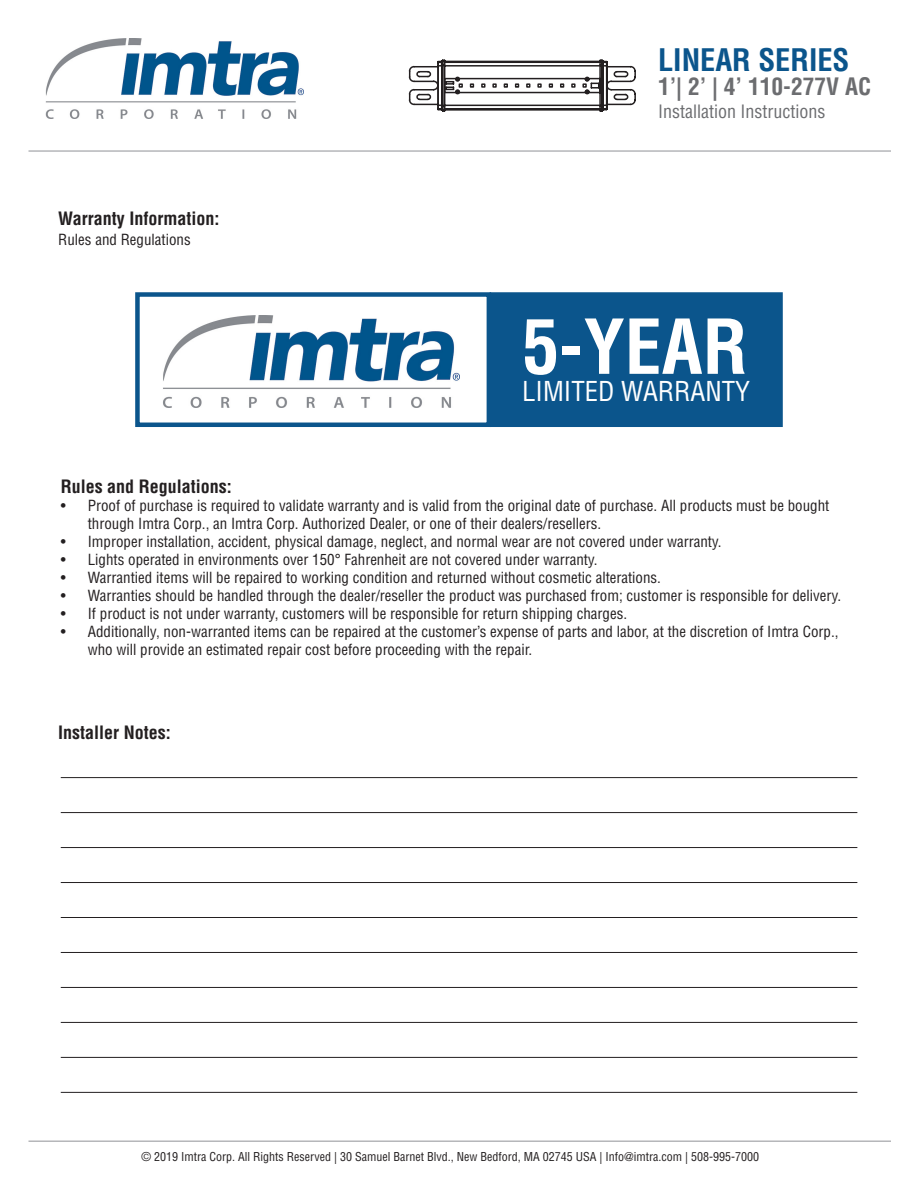
<style>
.page{position:relative;width:918px;height:1188px;background:#fff}
.page>*{position:absolute;margin:0;border:0;box-sizing:border-box;transform-origin:0 0}
.t1{font:700 condensed 73.8px "Helvetica";color:#fff}
.t2{font:700 condensed 30.3px "Helvetica";color:#0b558c}
.t3{font:condensed 26.7px "Helvetica";color:#fff}
.t4{font:700 condensed 23.4px "Helvetica";color:#6c6d70}
.t5{font:700 condensed 18px "Helvetica";color:#231f20}
.t6{font:condensed 18px "Helvetica";color:#6c6d70}
.t7{font:condensed 15px/18px "Helvetica";color:#231f20}
.t8{font:condensed 12px "Helvetica";color:#231f20}
</style>
<div class="page">
<img style="left:45px;top:38px;width:258px;height:80px">
<hr style="left:28px;top:150px;width:863px;height:2px;background:#b5b6b9">
<hr style="left:28px;top:1140px;width:863px;height:2px;background:#b5b6b9">
<svg style="left:408px;top:59px;width:228px;height:53px"></svg>
<div style="left:490px;top:292px;width:293px;height:135px;background:#0b558c;border:4px solid #0b558c"></div>
<div style="left:135px;top:292px;width:356px;height:135px;border:4px solid #0b558c"></div>
<img style="left:163px;top:315px;width:296px;height:92px">
<hr style="left:61px;top:777px;width:796px;height:1px;background:#231f20">
<hr style="left:61px;top:812px;width:796px;height:1px;background:#231f20">
<hr style="left:61px;top:847px;width:796px;height:1px;background:#231f20">
<hr style="left:61px;top:882px;width:796px;height:1px;background:#231f20">
<hr style="left:61px;top:917px;width:796px;height:1px;background:#231f20">
<hr style="left:61px;top:952px;width:796px;height:1px;background:#231f20">
<hr style="left:61px;top:987px;width:796px;height:1px;background:#231f20">
<hr style="left:61px;top:1022px;width:796px;height:1px;background:#231f20">
<hr style="left:61px;top:1057px;width:796px;height:1px;background:#231f20">
<hr style="left:61px;top:1092px;width:796px;height:1px;background:#231f20">
<p class="t5" style="left:58px;top:207px;width:163px">Warranty Information:</p>
<p class="t7" style="left:58px;top:230px;width:134px">Rules and Regulations</p>
<h2 class="t2" style="left:658px;top:41px;width:193px">LINEAR SERIES</h2>
<h3 class="t4" style="left:658px;top:72px;width:215px">1’| 2’ | 4’ 110-277V AC</h3>
<p class="t6" style="left:658px;top:100px;width:169px">Installation Instructions</p>
<h1 class="t1" style="left:522px;top:301px;width:227px">5-YEAR</h1>
<h3 class="t3" style="left:522px;top:374px;width:229px">LIMITED WARRANTY</h3>
<p class="t5" style="left:61px;top:475px;width:172px">Rules and Regulations:</p>
<p class="t7" style="left:88px;top:496px;width:743px;text-indent:-27px">• Proof of purchase is required to validate warranty and is valid from the original date of purchase. All products must be bought through Imtra Corp., an Imtra Corp. Authorized Dealer, or one of their dealers/resellers.</p>
<p class="t7" style="left:61px;top:532px;width:662px">• Improper installation, accident, physical damage, neglect, and normal wear are not covered under warranty.</p>
<p class="t7" style="left:61px;top:550px;width:538px">• Lights operated in environments over 150° Fahrenheit are not covered under warranty.</p>
<p class="t7" style="left:61px;top:568px;width:602px">• Warrantied items will be repaired to working condition and returned without cosmetic alterations.</p>
<p class="t7" style="left:61px;top:586px;width:782px">• Warranties should be handled through the dealer/reseller the product was purchased from; customer is responsible for delivery.</p>
<p class="t7" style="left:61px;top:604px;width:568px">• If product is not under warranty, customers will be responsible for return shipping charges.</p>
<p class="t7" style="left:88px;top:622px;width:752px;text-indent:-27px">• Additionally, non-warranted items can be repaired at the customer’s expense of parts and labor, at the discretion of Imtra Corp., who will provide an estimated repair cost before proceeding with the repair.</p>
<p class="t5" style="left:58px;top:722px;width:114px">Installer Notes:</p>
<p class="t8" style="left:142px;top:1149px;width:619px">© 2019 Imtra Corp. All Rights Reserved | 30 Samuel Barnet Blvd., New Bedford, MA 02745 USA | Info@imtra.com | 508-995-7000</p>
</div>
